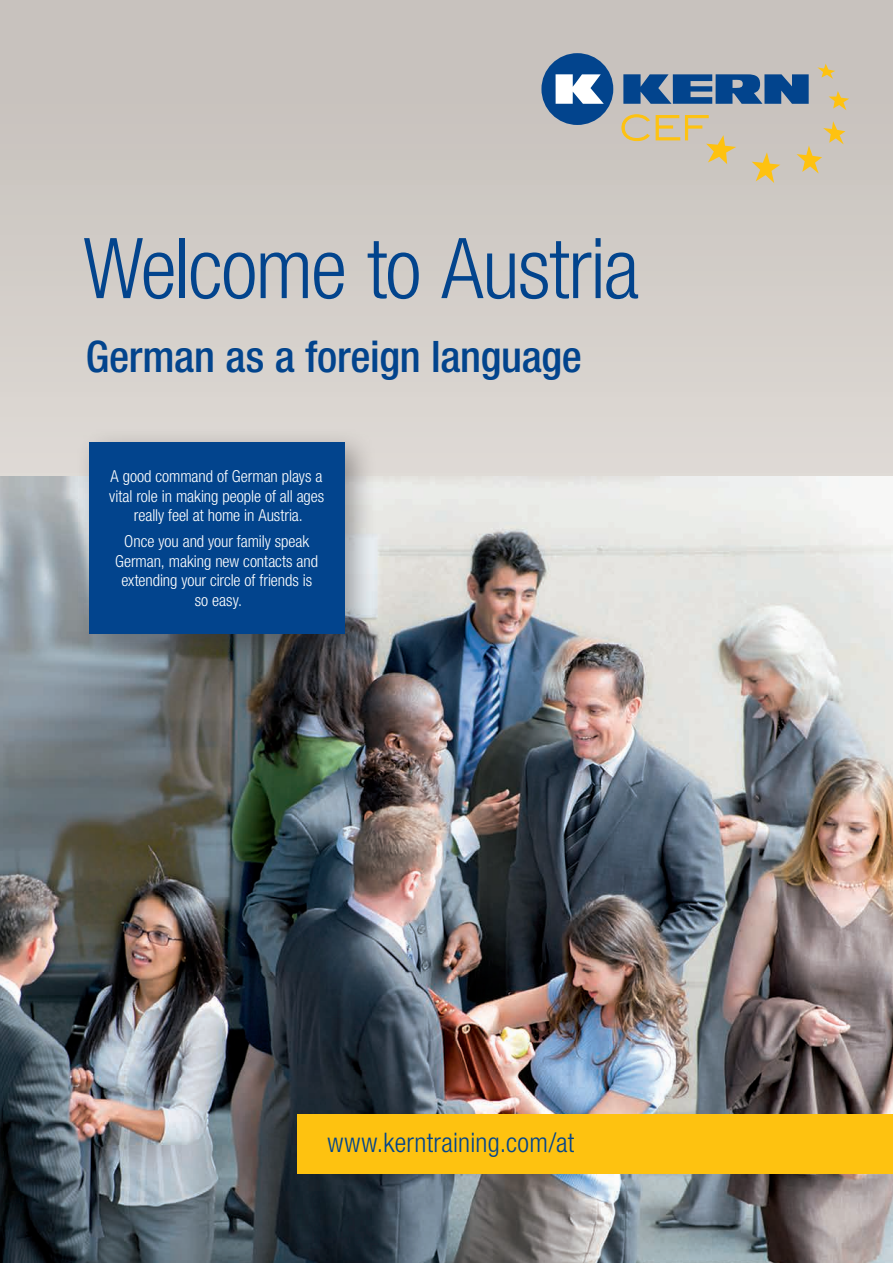
<style>
.page{position:relative;width:893px;height:1263px;background:#fff}
.page>*{position:absolute;margin:0;border:0;box-sizing:border-box;transform-origin:0 0}
.t1{font:300 condensed 84px "Helvetica Neue LTW1 G";letter-spacing:-.02em;color:#02448d}
.t2{font:500 condensed 43.5px "Helvetica Neue LTW1 G";letter-spacing:-.005em;color:#02448d}
.t3{font:300 condensed 27px "Helvetica Neue LTW1 G";letter-spacing:.01em;color:#02448d}
.t4{font:300 condensed 16.5px/19.5px "Helvetica Neue LTW1 G";letter-spacing:-.005em;color:#fff;text-align:center}
</style>
<div class="page">
<div style="left:0;top:0;width:893px;height:1263px;background:linear-gradient(to right,#cfcac5,#d2cdc8)"></div>
<img style="left:0;top:476px;width:893px;height:787px">
<div style="left:298px;top:1114px;width:595px;height:60px;background:#fec210"></div>
<div style="left:74px;top:427px;width:303px;height:239px;background:#231f20;opacity:.4"></div>
<div style="left:89px;top:442px;width:255px;height:192px;background:#02448d"></div>
<svg style="left:623px;top:74px;width:186px;height:30px;background:#2f6098"></svg>
<svg style="left:541px;top:53px;width:72px;height:72px"></svg>
<svg style="left:817px;top:64px;width:18px;height:15px"></svg>
<svg style="left:829px;top:91px;width:20px;height:19px"></svg>
<svg style="left:752px;top:152px;width:28px;height:31px"></svg>
<svg style="left:796px;top:121px;width:49px;height:53px;background:#d2c4a4"></svg>
<svg style="left:621px;top:114px;width:115px;height:50px;background:#d2c3a2"></svg>
<h1 class="t1" style="left:83px;top:219px;width:558px">Welcome to Austria</h1>
<h2 class="t2" style="left:86px;top:330px;width:497px">German as a foreign language</h2>
<p class="t4" style="left:109px;top:467px;width:216px">A good command of German plays a vital role in making people of all ages really feel at home in Austria.</p>
<p class="t4" style="left:115px;top:532px;width:205px">Once you and your family speak<br>German, making new contacts and extending your circle of friends is so easy.</p>
<h3 class="t3" style="left:327px;top:1126px;width:248px">www.kerntraining.com/at</h3>
</div>
